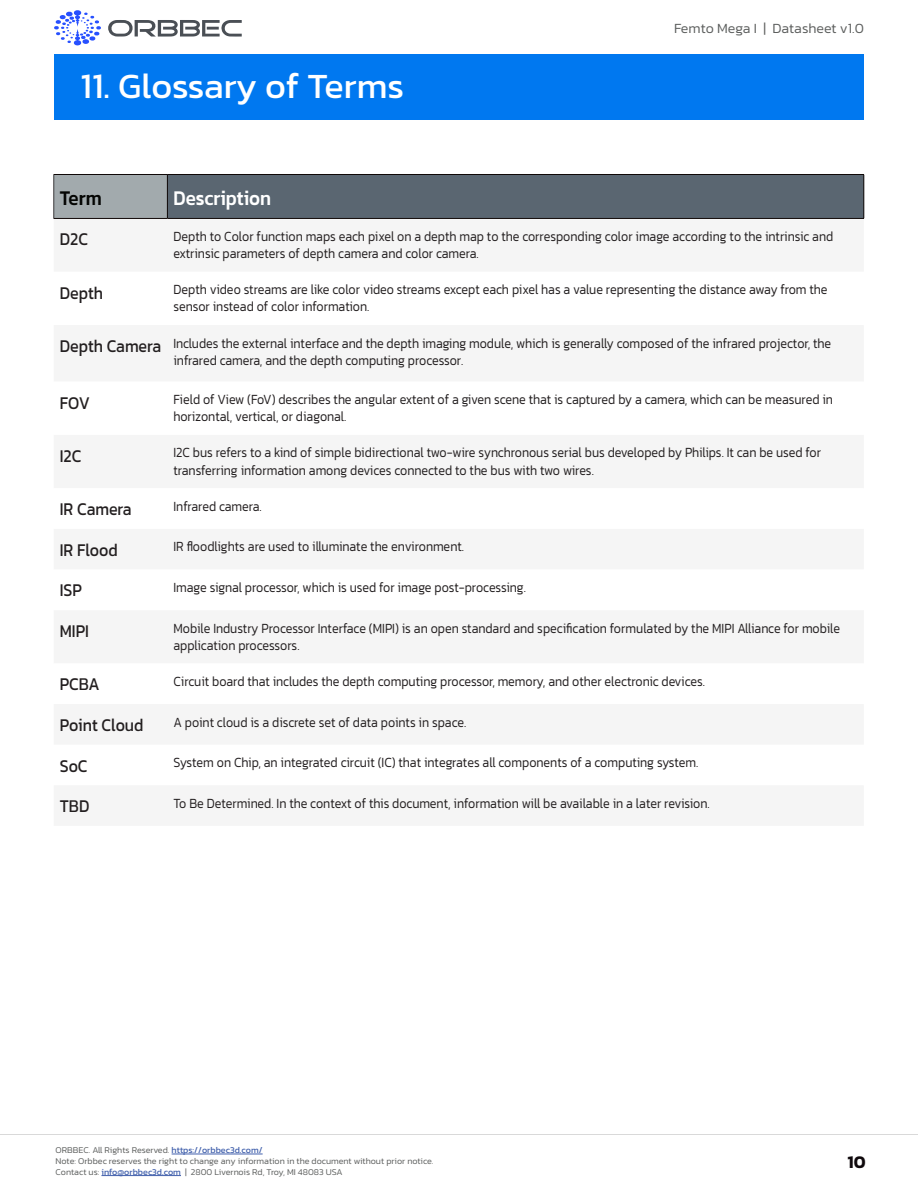
<style>
.page{position:relative;width:918px;height:1188px;background:#fff}
.page>*{position:absolute;margin:0;border:0;box-sizing:border-box;transform-origin:0 0}
.t1{font:36px "Kanit";color:#fff}
.t2{font:500 21.3px "Kanit";color:#fff;scale:.88 1}
.t3{font:500 21.3px "Kanit";color:#040503;scale:.88 1}
.t4{font:18.3px "Kanit";color:#231f20;scale:.88 1}
.t5{font:600 18px "Kanit";color:#0f090c}
.t6{font:300 14.25px/17.1px "Kanit";color:#231f20;scale:.88 1}
.t7{font:300 14.25px "Kanit";color:#5d5f5e}
.t8{font:300 9px "Kanit";color:#5d5f5e}
.s1{font-weight:400;color:#4160ac}
</style>
<div class="page">
<svg style="left:108px;top:20px;width:134px;height:17px"></svg>
<svg style="left:54px;top:10px;width:47px;height:35px"></svg>
<hr style="left:0;top:1134px;width:918px;height:1px;background:#d9d9d9">
<hr style="left:172px;top:1154px;width:91px;height:1px;background:#4160ac">
<hr style="left:101px;top:1175px;width:80px;height:1px;background:#4160ac">
<div style="left:54px;top:174px;width:113px;height:44px;background:#a2aaad"></div>
<div style="left:167px;top:174px;width:697px;height:44px;background:#5a6671"></div>
<hr style="left:54px;top:175px;width:1px;height:43px;background:#353435">
<hr style="left:54px;top:174px;width:113px;height:1px;background:#0f0807">
<hr style="left:167px;top:174px;width:697px;height:1px;background:#0f0807">
<hr style="left:167px;top:175px;width:1px;height:43px;background:#0f0807">
<hr style="left:864px;top:175px;width:1px;height:43px;background:#0f0807">
<hr style="left:54px;top:218px;width:113px;height:1px;background:#0f0807">
<hr style="left:167px;top:218px;width:697px;height:1px;background:#0f0807">
<div style="left:54px;top:54px;width:810px;height:66px;background:#0078f0"></div>
<p class="t1" style="left:81px;top:60px;width:325px">11. Glossary of Terms</p>
<p class="t7" style="left:674px;top:18px;width:191px">Femto Mega I | Datasheet v1.0</p>
<p class="t3" style="left:60px;top:182px;width:49px">Term</p>
<p class="t2" style="left:173px;top:182px;width:113px">Description</p>
<p class="t4" style="left:60px;top:226px;width:33px">D2C</p>
<p class="t6" style="left:173px;top:227px;width:751px">Depth to Color function maps each pixel on a depth map to the corresponding color image according to the intrinsic and extrinsic parameters of depth camera and color camera.</p>
<p class="t4" style="left:60px;top:279px;width:51px">Depth</p>
<p class="t6" style="left:173px;top:281px;width:745px">Depth video streams are like color video streams except each pixel has a value representing the distance away from the sensor instead of color information.</p>
<p class="t4" style="left:60px;top:333px;width:117px">Depth Camera</p>
<p class="t6" style="left:173px;top:334px;width:749px">Includes the external interface and the depth imaging module, which is generally composed of the infrared projector, the infrared camera, and the depth computing processor.</p>
<p class="t4" style="left:60px;top:389px;width:36px">FOV</p>
<p class="t6" style="left:173px;top:391px;width:751px">Field of View (FoV) describes the angular extent of a given scene that is captured by a camera, which can be measured in horizontal, vertical, or diagonal.</p>
<p class="t4" style="left:60px;top:442px;width:26px">I2C</p>
<p class="t6" style="left:173px;top:444px;width:737px">I2C bus refers to a kind of simple bidirectional two-wire synchronous serial bus developed by Philips. It can be used for transferring information among devices connected to the bus with two wires.</p>
<p class="t4" style="left:60px;top:496px;width:83px">IR Camera</p>
<p class="t6" style="left:173px;top:497px;width:102px">Infrared camera.</p>
<p class="t4" style="left:60px;top:536px;width:68px">IR Flood</p>
<p class="t6" style="left:173px;top:538px;width:332px">IR floodlights are used to illuminate the environment.</p>
<p class="t4" style="left:60px;top:577px;width:27px">ISP</p>
<p class="t6" style="left:173px;top:579px;width:402px">Image signal processor, which is used for image post-processing.</p>
<p class="t4" style="left:60px;top:618px;width:35px">MIPI</p>
<p class="t6" style="left:173px;top:619px;width:759px">Mobile Industry Processor Interface (MIPI) is an open standard and specification formulated by the MIPI Alliance for mobile application processors.</p>
<p class="t4" style="left:60px;top:671px;width:47px">PCBA</p>
<p class="t6" style="left:173px;top:672px;width:606px">Circuit board that includes the depth computing processor, memory, and other electronic devices.</p>
<p class="t4" style="left:60px;top:712px;width:97px">Point Cloud</p>
<p class="t6" style="left:173px;top:713px;width:334px">A point cloud is a discrete set of data points in space.</p>
<p class="t4" style="left:60px;top:752px;width:33px">SoC</p>
<p class="t6" style="left:173px;top:754px;width:598px">System on Chip, an integrated circuit (IC) that integrates all components of a computing system.</p>
<p class="t4" style="left:60px;top:793px;width:35px">TBD</p>
<p class="t6" style="left:173px;top:794px;width:611px">To Be Determined. In the context of this document, information will be available in a later revision.</p>
<p class="t8" style="left:56px;top:1144px;width:209px">ORBBEC. All Rights Reserved. <span class="s1">https://orbbec3d.com/</span></p>
<p class="t8" style="left:56px;top:1155px;width:380px">Note: Orbbec reserves the right to change any information in the document without prior notice.</p>
<p class="t8" style="left:56px;top:1165px;width:289px">Contact us: <span class="s1">info@orbbec3d.com</span> | 2800 Livernois Rd, Troy, MI 48083 USA</p>
<p class="t5" style="left:847px;top:1148px;width:20px">10</p>
</div>
